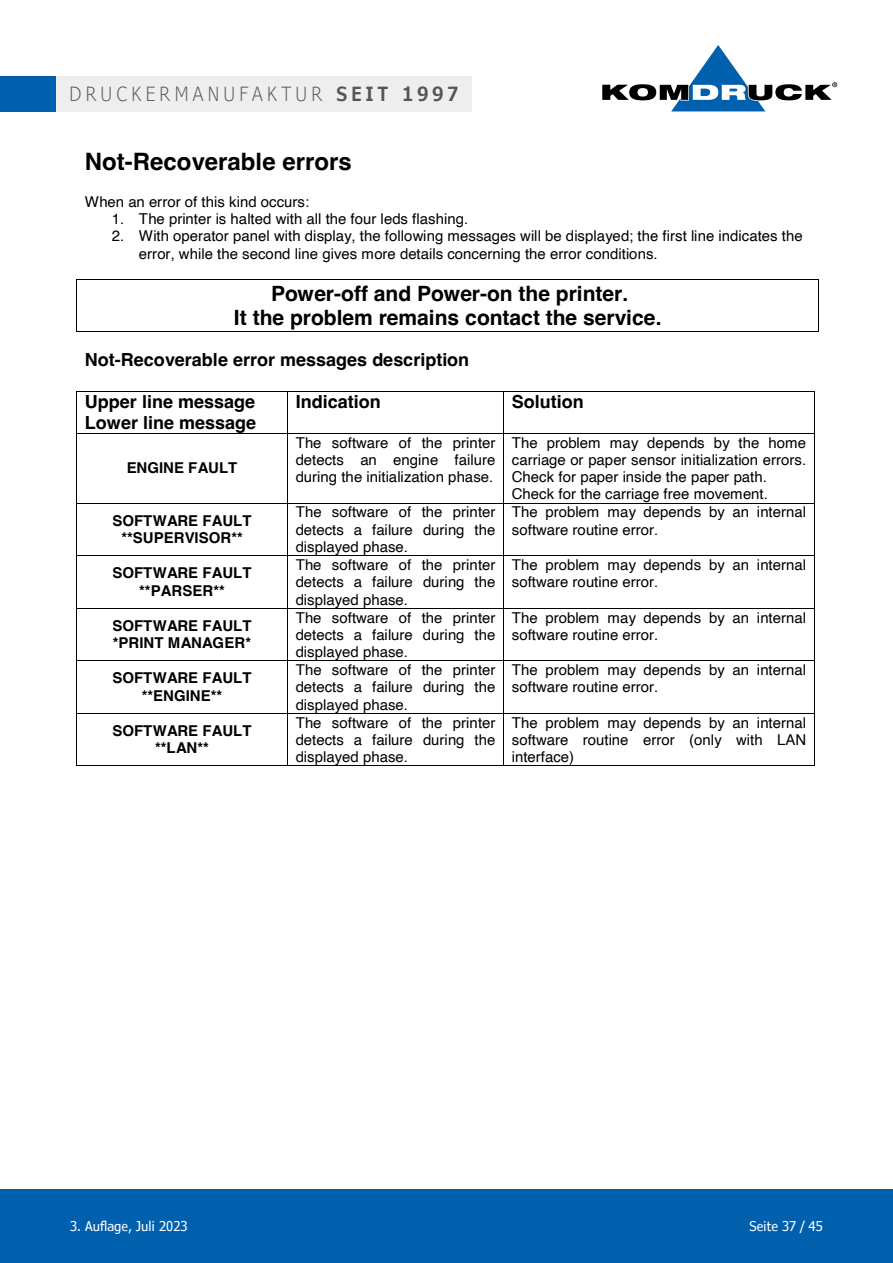
<style>
.page{position:relative;width:893px;height:1263px;background:#fff}
.page>*{position:absolute;margin:0;border:0;box-sizing:border-box;transform-origin:0 0}
.t1{font:700 24px "Helvetica";color:#000}
.t2{font:700 21px/24.3px "Helvetica";color:#000;text-align:center}
.t3{font:300 condensed 19.5px/14.4px "Verdana Pro";letter-spacing:.22em;color:#54555a}
.t4{font:700 18px/20.7px "Helvetica";color:#000}
.t5{font:15px/17.2px "Helvetica";color:#000;text-align:justify}
.t6{font:700 15px/17.2px "Helvetica";letter-spacing:.005em;color:#000;text-align:center}
.t7{font:condensed 13.5px "Verdana Pro";color:#fff}
.s1{font-weight:600}
</style>
<div class="page">
<div style="left:0;top:1190px;width:893px;height:73px;background:#0160ae"></div>
<div style="left:56px;top:76px;width:416px;height:36px;background:#eeeeef"></div>
<div style="left:0;top:76px;width:56px;height:36px;background:#0160ae"></div>
<svg style="left:602px;top:45px;width:235px;height:66px"></svg>
<hr style="left:77px;top:279px;width:741px;height:1px;background:#000">
<hr style="left:77px;top:331px;width:741px;height:1px;background:#000">
<svg style="left:76px;top:279px;width:1px;height:53px"></svg>
<svg style="left:818px;top:279px;width:1px;height:53px"></svg>
<hr style="left:77px;top:391px;width:210px;height:1px;background:#000">
<hr style="left:288px;top:391px;width:215px;height:1px;background:#000">
<hr style="left:504px;top:391px;width:310px;height:1px;background:#000">
<hr style="left:76px;top:391px;width:1px;height:42px;background:#000">
<hr style="left:287px;top:391px;width:1px;height:42px;background:#000">
<hr style="left:503px;top:391px;width:1px;height:42px;background:#000">
<hr style="left:814px;top:391px;width:1px;height:42px;background:#000">
<hr style="left:77px;top:433px;width:210px;height:1px;background:#000">
<hr style="left:288px;top:433px;width:215px;height:1px;background:#000">
<hr style="left:504px;top:433px;width:310px;height:1px;background:#000">
<hr style="left:76px;top:434px;width:1px;height:69px;background:#000">
<hr style="left:287px;top:434px;width:1px;height:69px;background:#000">
<hr style="left:503px;top:434px;width:1px;height:69px;background:#000">
<hr style="left:814px;top:434px;width:1px;height:69px;background:#000">
<hr style="left:77px;top:503px;width:210px;height:1px;background:#000">
<hr style="left:288px;top:503px;width:215px;height:1px;background:#000">
<hr style="left:504px;top:503px;width:310px;height:1px;background:#000">
<hr style="left:76px;top:503px;width:1px;height:52px;background:#000">
<hr style="left:287px;top:503px;width:1px;height:52px;background:#000">
<hr style="left:503px;top:503px;width:1px;height:52px;background:#000">
<hr style="left:814px;top:503px;width:1px;height:52px;background:#000">
<hr style="left:77px;top:555px;width:210px;height:1px;background:#000">
<hr style="left:288px;top:555px;width:215px;height:1px;background:#000">
<hr style="left:504px;top:555px;width:310px;height:1px;background:#000">
<hr style="left:76px;top:556px;width:1px;height:52px;background:#000">
<hr style="left:287px;top:556px;width:1px;height:52px;background:#000">
<hr style="left:503px;top:556px;width:1px;height:52px;background:#000">
<hr style="left:814px;top:556px;width:1px;height:52px;background:#000">
<hr style="left:77px;top:608px;width:210px;height:1px;background:#000">
<hr style="left:288px;top:608px;width:215px;height:1px;background:#000">
<hr style="left:504px;top:608px;width:310px;height:1px;background:#000">
<hr style="left:76px;top:608px;width:1px;height:52px;background:#000">
<hr style="left:287px;top:608px;width:1px;height:52px;background:#000">
<hr style="left:503px;top:608px;width:1px;height:52px;background:#000">
<hr style="left:814px;top:608px;width:1px;height:52px;background:#000">
<hr style="left:77px;top:660px;width:210px;height:1px;background:#000">
<hr style="left:288px;top:660px;width:215px;height:1px;background:#000">
<hr style="left:504px;top:660px;width:310px;height:1px;background:#000">
<hr style="left:76px;top:661px;width:1px;height:52px;background:#000">
<hr style="left:287px;top:661px;width:1px;height:52px;background:#000">
<hr style="left:503px;top:661px;width:1px;height:52px;background:#000">
<hr style="left:814px;top:661px;width:1px;height:52px;background:#000">
<hr style="left:77px;top:713px;width:210px;height:1px;background:#000">
<hr style="left:288px;top:713px;width:215px;height:1px;background:#000">
<hr style="left:504px;top:713px;width:310px;height:1px;background:#000">
<hr style="left:76px;top:714px;width:1px;height:51px;background:#000">
<hr style="left:77px;top:765px;width:210px;height:1px;background:#000">
<hr style="left:287px;top:714px;width:1px;height:51px;background:#000">
<hr style="left:288px;top:765px;width:215px;height:1px;background:#000">
<hr style="left:503px;top:714px;width:1px;height:51px;background:#000">
<hr style="left:504px;top:765px;width:310px;height:1px;background:#000">
<hr style="left:814px;top:714px;width:1px;height:51px;background:#000">
<h3 class="t3" style="left:69px;top:73px;width:405px;text-indent:14px">DRUCKERMANUFAKTUR <span class="s1">SEIT 1997<br></span>DRUCKERMANUFAKTUR <span class="s1">SEIT 1997</span></h3>
<h1 class="t1" style="left:85px;top:147px;width:268px">Not-Recoverable errors</h1>
<p class="t5" style="left:85px;top:193px;width:226px">When an error of this kind occurs:</p>
<p class="t5" style="left:112px;top:211px;width:358px">1. The printer is halted with all the four leds flashing.</p>
<p class="t5" style="left:139px;top:228px;width:665px;text-indent:-27px">2. With operator panel with display, the following messages will be displayed; the first line indicates the error, while the second line gives more details concerning the error conditions.</p>
<h2 class="t2" style="left:234px;top:284px;width:429px">Power-off and Power-on the printer.<br>It the problem remains contact the service.</h2>
<p class="t4" style="left:85px;top:351px;width:386px">Not-Recoverable error messages description</p>
<p class="t4" style="left:85px;top:393px;width:173px">Upper line message<br>Lower line message</p>
<p class="t4" style="left:296px;top:393px;width:87px">Indication</p>
<p class="t4" style="left:512px;top:393px;width:74px">Solution</p>
<p class="t6" style="left:127px;top:461px;width:112px">ENGINE FAULT</p>
<p class="t5" style="left:296px;top:434px;width:201px">The software of the printer detects an engine failure during the initialization phase.</p>
<p class="t5" style="left:512px;top:434px;width:296px;text-align:left">The problem may depends by the home carriage or paper sensor initialization errors.<br>Check for paper inside the paper path.<br>Check for the carriage free movement.</p>
<p class="t6" style="left:112px;top:513px;width:140px">SOFTWARE FAULT **SUPERVISOR**</p>
<p class="t5" style="left:296px;top:504px;width:201px">The software of the printer detects a failure during the displayed phase.</p>
<p class="t5" style="left:512px;top:504px;width:296px">The problem may depends by an internal software routine error.</p>
<p class="t6" style="left:112px;top:566px;width:140px">SOFTWARE FAULT **PARSER**</p>
<p class="t5" style="left:296px;top:556px;width:201px">The software of the printer detects a failure during the displayed phase.</p>
<p class="t5" style="left:512px;top:556px;width:296px">The problem may depends by an internal software routine error.</p>
<p class="t6" style="left:112px;top:618px;width:140px;text-align:left">SOFTWARE FAULT *PRINT MANAGER*</p>
<p class="t5" style="left:296px;top:609px;width:201px">The software of the printer detects a failure during the displayed phase.</p>
<p class="t5" style="left:512px;top:609px;width:296px">The problem may depends by an internal software routine error.</p>
<p class="t6" style="left:112px;top:671px;width:140px">SOFTWARE FAULT **ENGINE**</p>
<p class="t5" style="left:296px;top:661px;width:201px">The software of the printer detects a failure during the displayed phase.</p>
<p class="t5" style="left:512px;top:661px;width:296px">The problem may depends by an internal software routine error.</p>
<p class="t6" style="left:112px;top:724px;width:140px">SOFTWARE FAULT **LAN**</p>
<p class="t5" style="left:296px;top:714px;width:201px">The software of the printer detects a failure during the displayed phase.</p>
<p class="t5" style="left:512px;top:714px;width:296px">The problem may depends by an internal software routine error (only with LAN interface)</p>
<p class="t7" style="left:70px;top:1218px;width:119px">3. Auflage, Juli 2023</p>
<p class="t7" style="left:749px;top:1218px;width:75px">Seite 37 / 45</p>
</div>
